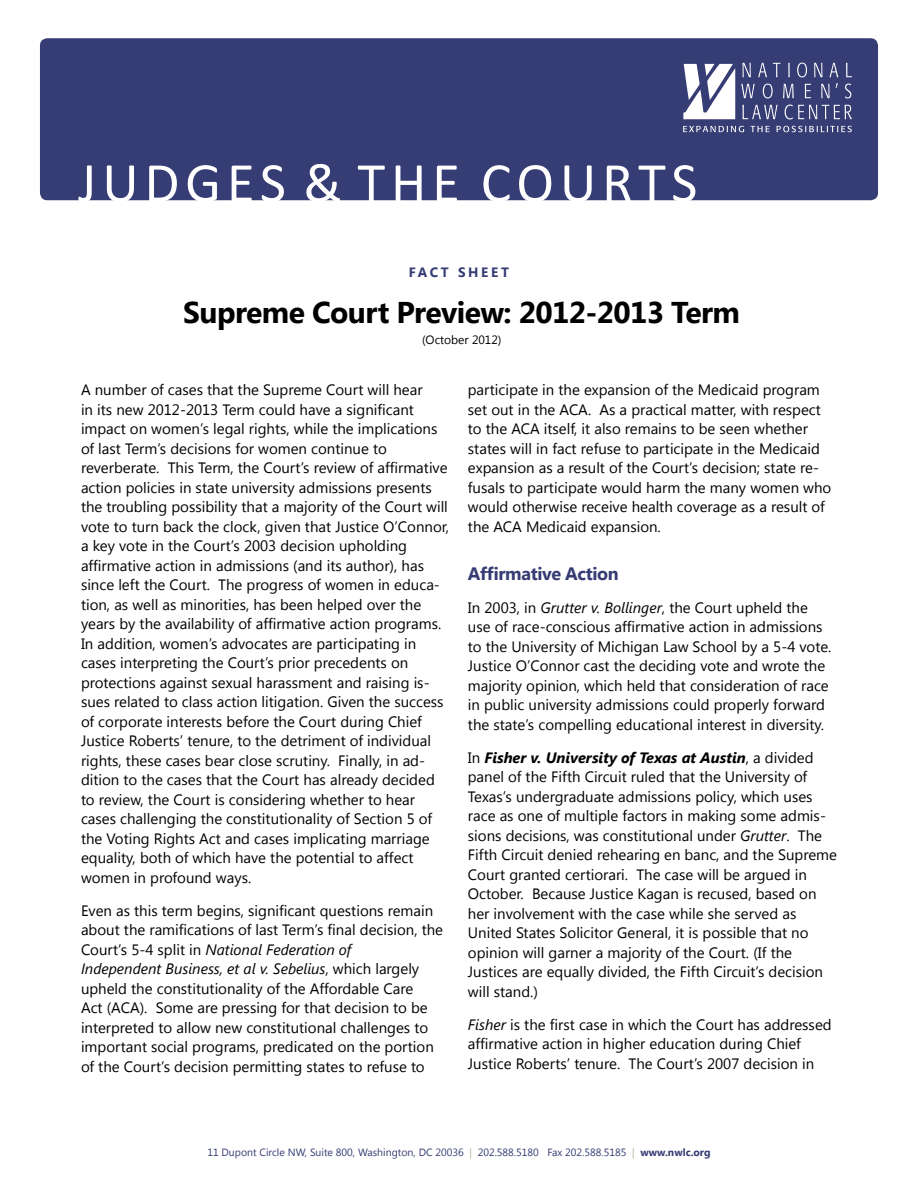
<style>
.page{position:relative;width:918px;height:1188px;background:#fff}
.page>*{position:absolute;margin:0;border:0;box-sizing:border-box;transform-origin:0 0}
.t1{font:57px "Calibri";letter-spacing:.1em;color:#fff}
.t2{font:700 30px "Segoe UI";letter-spacing:-.02em;color:#000}
.t3{font:700 18px "Segoe UI";letter-spacing:-.02em;color:#363c74}
.t4{font:15px/19.5px "Segoe UI";color:#000}
.t5{font:700 13.5px "Segoe UI";letter-spacing:.2em;color:#363c74}
.t6{font:12px "Segoe UI";color:#000}
.t7{font:10.5px "Segoe UI";color:#363c74}
.s1{font-style:italic}
.s2{font-weight:700;font-style:italic}
.s3{color:#b9b098}
.s4{font-weight:700}
</style>
<div class="page">
<div style="left:40px;top:38px;width:838px;height:162px;background:#363c74;border-radius:7px"></div>
<svg style="left:683px;top:64px;width:52px;height:55px"></svg>
<svg style="left:743px;top:63px;width:8px;height:14px"></svg>
<svg style="left:758px;top:63px;width:9px;height:14px"></svg>
<svg style="left:773px;top:63px;width:7px;height:14px"></svg>
<svg style="left:788px;top:63px;width:2px;height:14px"></svg>
<svg style="left:797px;top:63px;width:10px;height:14px"></svg>
<svg style="left:814px;top:63px;width:8px;height:14px"></svg>
<svg style="left:830px;top:63px;width:8px;height:14px"></svg>
<svg style="left:846px;top:63px;width:6px;height:14px"></svg>
<svg style="left:741px;top:84px;width:14px;height:14px"></svg>
<svg style="left:763px;top:84px;width:10px;height:14px"></svg>
<svg style="left:783px;top:84px;width:11px;height:14px"></svg>
<svg style="left:805px;top:84px;width:6px;height:14px"></svg>
<svg style="left:821px;top:84px;width:9px;height:14px"></svg>
<svg style="left:845px;top:84px;width:6px;height:14px"></svg>
<svg style="left:742px;top:105px;width:36px;height:14px"></svg>
<svg style="left:785px;top:105px;width:67px;height:14px"></svg>
<svg style="left:683px;top:126px;width:61px;height:6px"></svg>
<svg style="left:751px;top:126px;width:19px;height:6px"></svg>
<svg style="left:776px;top:126px;width:76px;height:6px"></svg>
<h1 class="t1" style="left:78px;top:147px;width:621px">JUDGES &amp; THE COURTS</h1>
<p class="t5" style="left:409px;top:263px;width:102px">FACT SHEET</p>
<h2 class="t2" style="left:183px;top:291px;width:558px">Supreme Court Preview: 2012-2013 Term</h2>
<p class="t6" style="left:422px;top:332px;width:81px">(October 2012)</p>
<p class="t4" style="left:81px;top:380px;width:370px">A number of cases that the Supreme Court will hear<br>in its new 2012-2013 Term could have a significant impact on women’s legal rights, while the implications of last Term’s decisions for women continue to reverberate. This Term, the Court’s review of affirmative action policies in state university admissions presents the troubling possibility that a majority of the Court will vote to turn back the clock, given that Justice O’Connor, a key vote in the Court’s 2003 decision upholding affirmative action in admissions (and its author), has since left the Court. The progress of women in educa&shy;tion, as well as minorities, has been helped over the years by the availability of affirmative action programs.<br>In addition, women’s advocates are participating in cases interpreting the Court’s prior precedents on protections against sexual harassment and raising is&shy;sues related to class action litigation. Given the success of corporate interests before the Court during Chief Justice Roberts’ tenure, to the detriment of individual rights, these cases bear close scrutiny. Finally, in ad&shy;dition to the cases that the Court has already decided to review, the Court is considering whether to hear cases challenging the constitutionality of Section 5 of the Voting Rights Act and cases implicating marriage equality, both of which have the potential to affect women in profound ways.</p>
<p class="t4" style="left:81px;top:900px;width:364px">Even as this term begins, significant questions remain about the ramifications of last Term’s final decision, the Court’s 5-4 split in <span class="s1">National Federation of<br>Independent Business, et al v. Sebelius</span>, which largely upheld the constitutionality of the Affordable Care<br>Act (ACA). Some are pressing for that decision to be interpreted to allow new constitutional challenges to important social programs, predicated on the portion of the Court’s decision permitting states to refuse to</p>
<p class="t4" style="left:468px;top:380px;width:365px">participate in the expansion of the Medicaid program set out in the ACA. As a practical matter, with respect to the ACA itself, it also remains to be seen whether states will in fact refuse to participate in the Medicaid expansion as a result of the Court’s decision; state re&shy;fusals to participate would harm the many women who would otherwise receive health coverage as a result of the ACA Medicaid expansion.</p>
<p class="t3" style="left:468px;top:561px;width:152px">Affirmative Action</p>
<p class="t4" style="left:468px;top:597px;width:365px">In 2003, in <span class="s1">Grutter v. Bollinger</span>, the Court upheld the use of race-conscious affirmative action in admissions to the University of Michigan Law School by a 5-4 vote.<br>Justice O’Connor cast the deciding vote and wrote the majority opinion, which held that consideration of race in public university admissions could properly forward the state’s compelling educational interest in diversity.</p>
<p class="t4" style="left:468px;top:747px;width:371px">In <span class="s2">Fisher v. University of Texas at Austin</span>, a divided panel of the Fifth Circuit ruled that the University of Texas’s undergraduate admissions policy, which uses race as one of multiple factors in making some admis&shy;sions decisions, was constitutional under <span class="s1">Grutter</span>. The Fifth Circuit denied rehearing en banc, and the Supreme Court granted certiorari. The case will be argued in October. Because Justice Kagan is recused, based on her involvement with the case while she served as United States Solicitor General, it is possible that no opinion will garner a majority of the Court. (If the Justices are equally divided, the Fifth Circuit’s decision will stand.)</p>
<p class="t4" style="left:468px;top:1014px;width:365px"><span class="s1">Fisher</span> is the first case in which the Court has addressed affirmative action in higher education during Chief<br>Justice Roberts’ tenure. The Court’s 2007 decision in</p>
<p class="t7" style="left:207px;top:1145px;width:505px">11 Dupont Circle NW, Suite 800, Washington, DC 20036 <span class="s3">|</span> 202.588.5180 Fax 202.588.5185 <span class="s3">|</span> <span class="s4">www.nwlc.org</span></p>
</div>
